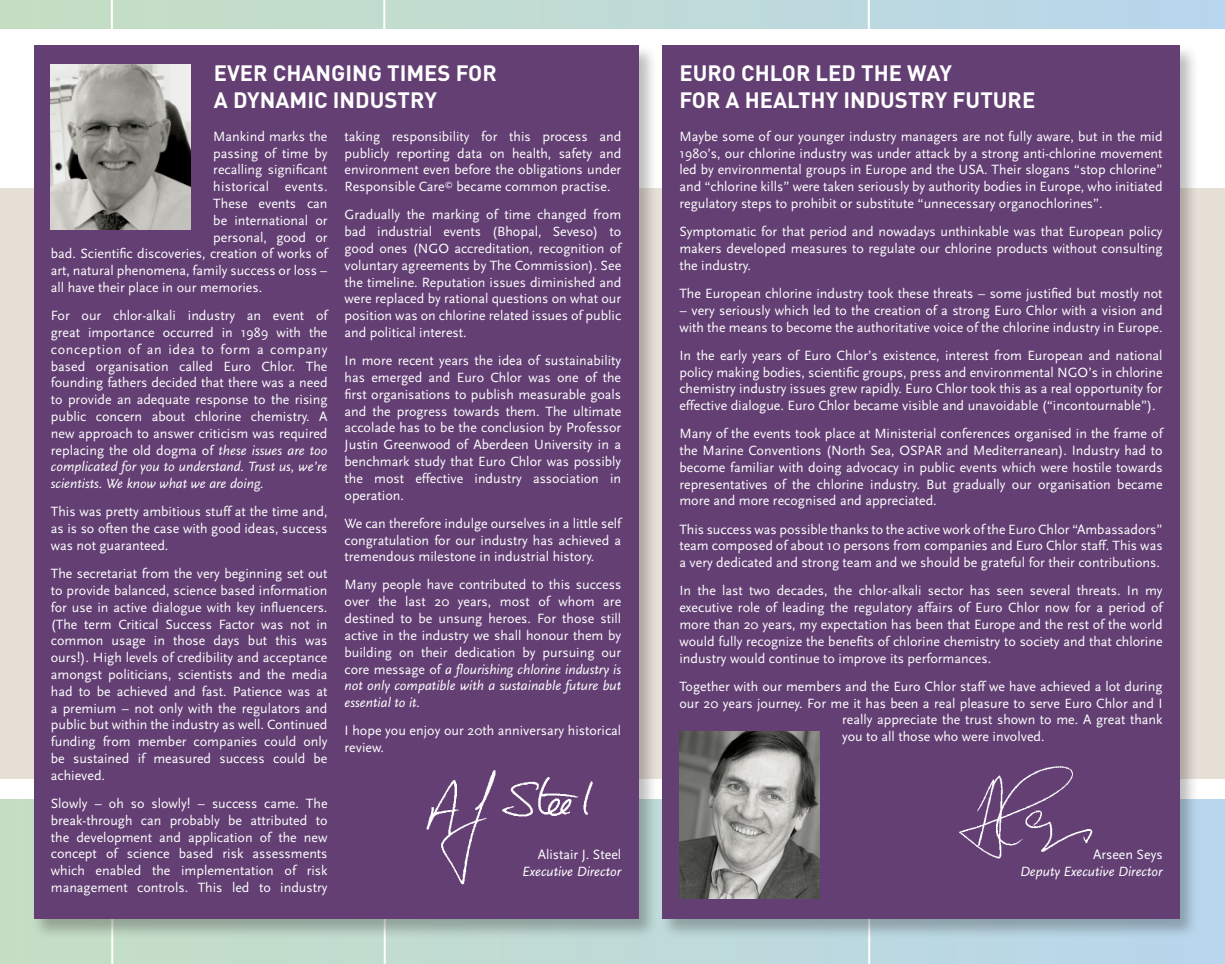
<style>
.page{position:relative;width:1225px;height:964px;background:#fff}
.page>*{position:absolute;margin:0;border:0;box-sizing:border-box;transform-origin:0 0}
.Body{font:700 22px/26.4px "DIN";color:#fff}
.Body-2{font:14px/16.8px "Scala Sans";color:#fff;text-align:justify}
.Body-3{font:italic 14px/16.8px "Scala Sans";color:#fff;text-align:right}
.Body-4{font:14px "Scala Sans";letter-spacing:.02em;color:#fff}
.s1{font-style:italic}
.s2{font-style:normal}
</style>
<div class="page">
<div style="left:0;top:787px;width:1225px;height:177px;background:linear-gradient(to right,#c5dec2,#b8d6ed)"></div>
<hr style="left:111px;top:790px;width:2px;height:174px;background:#fff">
<hr style="left:384px;top:789px;width:2px;height:175px;background:#fff">
<hr style="left:868px;top:789px;width:2px;height:175px;background:#fff">
<div style="left:0;top:0;width:1225px;height:28px;background:linear-gradient(to right,#c6dec1,#b8d6ed)"></div>
<div style="left:0;top:188px;width:1225px;height:600px;background:#e6e0d7"></div>
<hr style="left:111px;top:0;width:2px;height:44px;background:#fff">
<hr style="left:383px;top:0;width:2px;height:44px;background:#fff">
<hr style="left:868px;top:0;width:2px;height:44px;background:#fff">
<div style="left:0;top:779px;width:1225px;height:19px;background:#fff"></div>
<div style="left:31px;top:44px;width:627px;height:895px;background:#231f20;opacity:.3"></div>
<div style="left:34px;top:45px;width:604px;height:873px;background:#633f73"></div>
<div style="left:660px;top:44px;width:539px;height:895px;background:#231f20;opacity:.3"></div>
<div style="left:662px;top:45px;width:517px;height:873px;background:#633f73"></div>
<img style="left:426px;top:770px;width:167px;height:115px">
<img style="left:959px;top:766px;width:134px;height:93px">
<img style="left:51px;top:65px;width:140px;height:165px">
<img style="left:679px;top:731px;width:140px;height:167px">
<p class="Body" style="left:214px;top:59px;width:284px">EVER CHANGING TIMES FOR<br>A DYNAMIC INDUSTRY</p>
<p class="Body" style="left:679px;top:59px;width:357px">EURO CHLOR LED THE WAY<br>FOR A HEALTHY INDUSTRY FUTURE</p>
<p class="Body-2" style="left:213px;top:128px;width:116px">Mankind marks the</p>
<p class="Body-2" style="left:213px;top:145px;width:116px">passing of time by</p>
<p class="Body-2" style="left:213px;top:162px;width:116px">recalling significant</p>
<p class="Body-4" style="left:213px;top:179px;width:116px">historical events.</p>
<p class="Body-2" style="left:213px;top:195px;width:116px">These events can</p>
<p class="Body-2" style="left:213px;top:212px;width:116px">be international or</p>
<p class="Body-2" style="left:213px;top:229px;width:116px">personal, good or</p>
<p class="Body-2" style="left:51px;top:246px;width:278px">bad. Scientific discoveries, creation of works of</p>
<p class="Body-2" style="left:51px;top:263px;width:278px">art, natural phenomena, family success or loss –</p>
<p class="Body-2" style="left:51px;top:279px;width:213px">all have their place in our memories.</p>
<p class="Body-2" style="left:51px;top:307px;width:278px">For our chlor-alkali industry an event of great importance occurred in 1989 with the conception of an idea to form a company based organisation called Euro Chlor. The founding fathers decided that there was a need to provide an adequate response to the rising public concern about chlorine chemistry. A new approach to answer criticism was required replacing the old dogma of <span class="s1">these issues are too complicated for you to understand. Trust us, we’re scientists. We know what we are doing.</span></p>
<p class="Body-2" style="left:51px;top:504px;width:278px">This was pretty ambitious stuff at the time and, as is so often the case with good ideas, success was not guaranteed.</p>
<p class="Body-2" style="left:51px;top:565px;width:278px">The secretariat from the very beginning set out to provide balanced, science based information for use in active dialogue with key influencers. (The term Critical Success Factor was not in common usage in those days but this was ours!). High levels of credibility and acceptance amongst politicians, scientists and the media had to be achieved and fast. Patience was at a premium – not only with the regulators and public but within the industry as well. Continued funding from member companies could only be sustained if measured success could be achieved.</p>
<p class="Body-2" style="left:51px;top:795px;width:278px">Slowly – oh so slowly! – success came. The break-through can probably be attributed to the development and application of the new concept of science based risk assessments which enabled the implementation of risk management controls. This led to industry</p>
<p class="Body-2" style="left:344px;top:128px;width:278px">taking responsibility for this process and publicly reporting data on health, safety and environment even before the obligations under Responsible Care<sup>©</sup> became common practise.</p>
<p class="Body-2" style="left:344px;top:207px;width:278px">Gradually the marking of time changed from bad industrial events (Bhopal, Seveso) to good ones (NGO accreditation, recognition of voluntary agreements by The Commission). See the timeline. Reputation issues diminished and were replaced by rational questions on what our position was on chlorine related issues of public and political interest.</p>
<p class="Body-2" style="left:344px;top:352px;width:278px">In more recent years the idea of sustainability has emerged and Euro Chlor was one of the first organisations to publish measurable goals and the progress towards them. The ultimate accolade has to be the conclusion by Professor Justin Greenwood of Aberdeen University in a benchmark study that Euro Chlor was possibly the most effective industry association in operation.</p>
<p class="Body-2" style="left:344px;top:515px;width:278px">We can therefore indulge ourselves in a little self congratulation for our industry has achieved a tremendous milestone in industrial history.</p>
<p class="Body-2" style="left:344px;top:577px;width:278px">Many people have contributed to this success over the last 20 years, most of whom are destined to be unsung heroes. For those still active in the industry we shall honour them by building on their dedication by pursuing our core message of <span class="s1">a flourishing chlorine industry is not only compatible with a sustainable future but essential to it.</span></p>
<p class="Body-2" style="left:344px;top:722px;width:278px">I hope you enjoy our 20th anniversary historical review.</p>
<p class="Body-2" style="left:679px;top:128px;width:485px">Maybe some of our younger industry managers are not fully aware, but in the mid 1980’s, our chlorine industry was under attack by a strong anti-chlorine movement led by environmental groups in Europe and the USA. Their slogans “stop chlorine” and “chlorine kills” were taken seriously by authority bodies in Europe, who initiated regulatory steps to prohibit or substitute “unnecessary organochlorines”.</p>
<p class="Body-2" style="left:679px;top:223px;width:485px">Symptomatic for that period and nowadays unthinkable was that European policy makers developed measures to regulate our chlorine products without consulting the industry.</p>
<p class="Body-2" style="left:679px;top:285px;width:484px">The European chlorine industry took these threats – some justified but mostly not</p>
<p class="Body-2" style="left:679px;top:302px;width:485px">– very seriously which led to the creation of a strong Euro Chlor with a vision and with the means to become the authoritative voice of the chlorine industry in Europe.</p>
<p class="Body-2" style="left:679px;top:347px;width:485px">In the early years of Euro Chlor’s existence, interest from European and national policy making bodies, scientific groups, press and environmental NGO’s in chlorine chemistry industry issues grew rapidly. Euro Chlor took this as a real opportunity for effective dialogue. Euro Chlor became visible and unavoidable (“incontournable”).</p>
<p class="Body-2" style="left:679px;top:425px;width:485px">Many of the events took place at Ministerial conferences organised in the frame of the Marine Conventions (North Sea, OSPAR and Mediterranean). Industry had to become familiar with doing advocacy in public events which were hostile towards representatives of the chlorine industry. But gradually our organisation became more and more recognised and appreciated.</p>
<p class="Body-2" style="left:679px;top:521px;width:485px">This success was possible thanks to the active work of the Euro Chlor “Ambassadors” team composed of about 10 persons from companies and Euro Chlor staff. This was a very dedicated and strong team and we should be grateful for their contributions.</p>
<p class="Body-2" style="left:679px;top:583px;width:485px">In the last two decades, the chlor-alkali sector has seen several threats. In my executive role of leading the regulatory affairs of Euro Chlor now for a period of more than 20 years, my expectation has been that Europe and the rest of the world would fully recognize the benefits of chlorine chemistry to society and that chlorine industry would continue to improve its performances.</p>
<p class="Body-2" style="left:679px;top:678px;width:484px">Together with our members and the Euro Chlor staff we have achieved a lot during</p>
<p class="Body-2" style="left:679px;top:695px;width:485px">our 20 years journey. For me it has been a real pleasure to serve Euro Chlor and I</p>
<p class="Body-2" style="left:842px;top:711px;width:322px">really appreciate the trust shown to me. A great thank</p>
<p class="Body-2" style="left:842px;top:728px;width:204px">you to all those who were involved.</p>
<p class="Body-3" style="left:522px;top:846px;width:100px"><span class="s2">Alistair J. Steel<br></span>Executive Director</p>
<p class="Body-3" style="left:1020px;top:846px;width:144px"><span class="s2">Arseen Seys<br></span>Deputy Executive Director</p>
</div>
